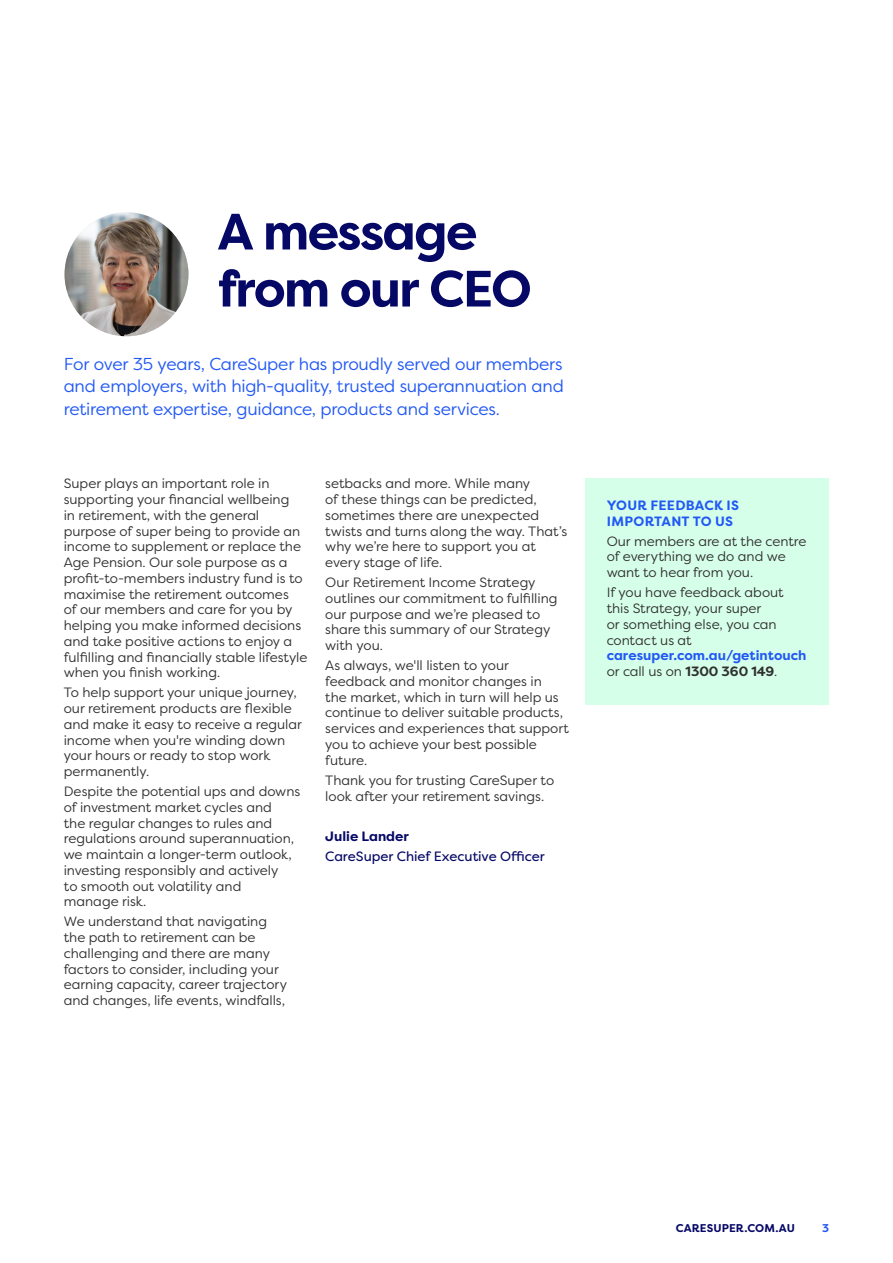
<style>
.page{position:relative;width:893px;height:1263px;background:#fff}
.page>*{position:absolute;margin:0;border:0;box-sizing:border-box;transform-origin:0 0}
.t1{font:700 51px/57px "Filson Pro";letter-spacing:-.035em;color:#060866}
.t2{font:17.25px/22.5px "Filson Pro";letter-spacing:-.015em;color:#2158f5;text-align:justify}
.t3{font:13.5px/15.8px "Filson Pro";color:#303030}
.t4{font:700 13.5px/15.8px "Filson Pro";color:#2158f5}
.t5{font:13.5px "Filson Pro";letter-spacing:-.005em;color:#060866}
.t6{font:700 13.5px/16.2px "Filson Pro";letter-spacing:.025em;color:#2158f5}
.t7{font:700 13.5px "Filson Pro";color:#060866}
.t8{font:700 11.25px "Filson Pro";letter-spacing:.01em;color:#060866}
.t9{font:700 11.25px "Filson Pro";color:#2158f5}
.s1{font-weight:400;color:#303030}
.s2{color:#303030}
</style>
<div class="page">
<img style="left:65px;top:212px;width:123px;height:124px;border-radius:62px">
<div style="left:585px;top:478px;width:244px;height:226px;background:#d6ffe9"></div>
<h1 class="t1" style="left:218px;top:204px;width:316px">A message from our CEO</h1>
<p class="t2" style="left:64px;top:352px;width:501px">For over 35 years, CareSuper has proudly served our members and employers, with high-quality, trusted superannuation and retirement expertise, guidance, products and services.</p>
<p class="t3" style="left:64px;top:475px;width:245px">Super plays an important role in supporting your financial wellbeing<br>in retirement, with the general purpose of super being to provide an income to supplement or replace the Age Pension. Our sole purpose as a profit-to-members industry fund is to maximise the retirement outcomes<br>of our members and care for you by helping you make informed decisions and take positive actions to enjoy a fulfilling and financially stable lifestyle when you finish working.</p>
<p class="t3" style="left:64px;top:684px;width:240px">To help support your unique journey, our retirement products are flexible and make it easy to receive a regular income when you're winding down your hours or ready to stop work permanently.</p>
<p class="t3" style="left:64px;top:783px;width:238px">Despite the potential ups and downs of investment market cycles and<br>the regular changes to rules and regulations around superannuation, we maintain a longer-term outlook, investing responsibly and actively<br>to smooth out volatility and<br>manage risk.</p>
<p class="t3" style="left:64px;top:913px;width:225px">We understand that navigating the path to retirement can be challenging and there are many factors to consider, including your earning capacity, career trajectory and changes, life events, windfalls,</p>
<p class="t3" style="left:325px;top:475px;width:243px">setbacks and more. While many<br>of these things can be predicted, sometimes there are unexpected twists and turns along the way. That’s why we’re here to support you at every stage of life.</p>
<p class="t3" style="left:325px;top:574px;width:234px">Our Retirement Income Strategy outlines our commitment to fulfilling our purpose and we’re pleased to share this summary of our Strategy with you.</p>
<p class="t3" style="left:325px;top:657px;width:245px">As always, we'll listen to your feedback and monitor changes in<br>the market, which in turn will help us continue to deliver suitable products, services and experiences that support you to achieve your best possible future.</p>
<p class="t3" style="left:325px;top:772px;width:230px">Thank you for trusting CareSuper to look after your retirement savings.</p>
<p class="t7" style="left:325px;top:827px;width:85px">Julie Lander</p>
<p class="t5" style="left:325px;top:847px;width:221px">CareSuper Chief Executive Officer</p>
<p class="t6" style="left:607px;top:497px;width:134px">YOUR FEEDBACK IS<br>IMPORTANT TO US</p>
<p class="t3" style="left:607px;top:533px;width:201px">Our members are at the centre of everything we do and we want to hear from you.</p>
<p class="t3" style="left:607px;top:584px;width:179px">If you have feedback about this Strategy, your super<br>or something else, you can contact us at</p>
<p class="t4" style="left:607px;top:648px;width:201px">caresuper.com.au/getintouch <span class="s1">or call us on</span> <span class="s2">1300 360 149</span><span class="s1">.</span></p>
<p class="t8" style="left:676px;top:1221px;width:121px">CARESUPER.COM.AU</p>
<p class="t9" style="left:822px;top:1221px;width:8px">3</p>
</div>
